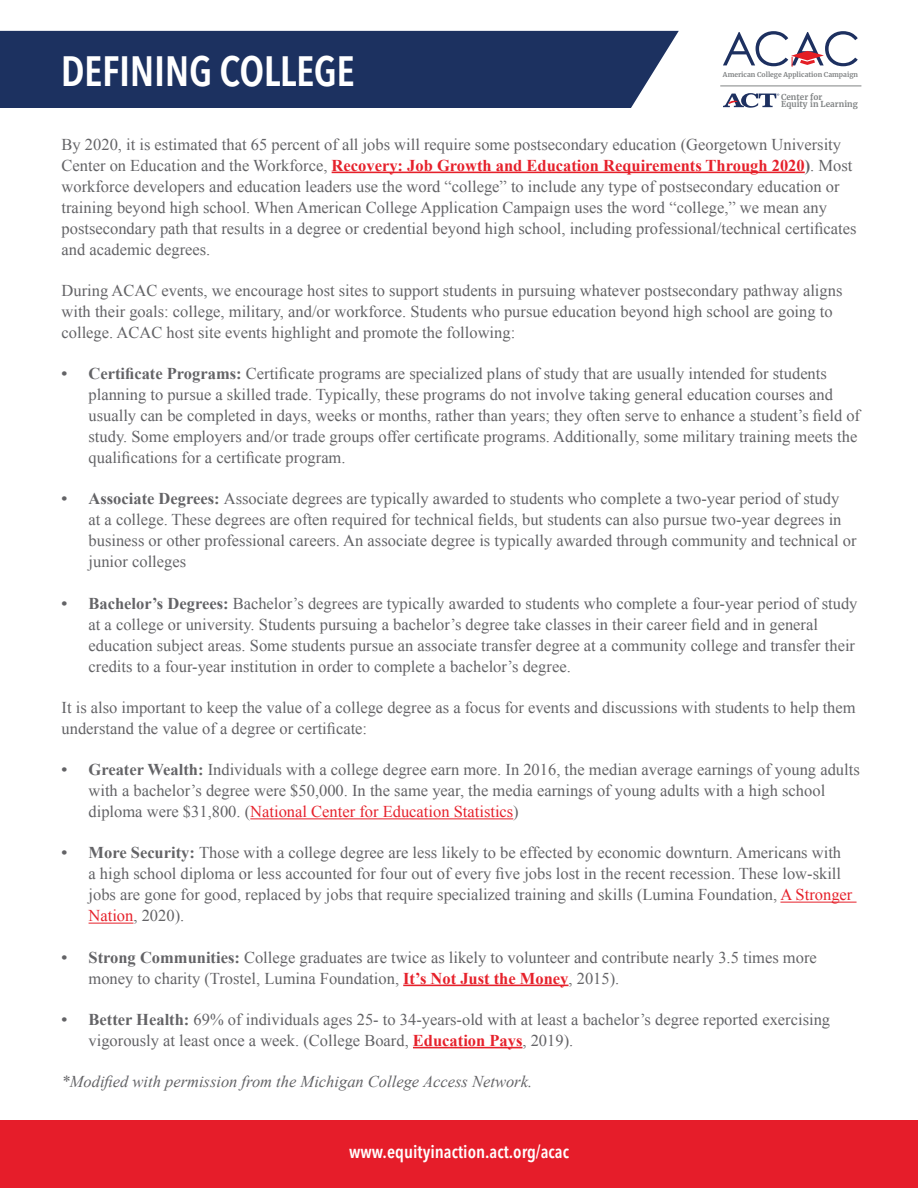
<style>
.page{position:relative;width:918px;height:1188px;background:#fff}
.page>*{position:absolute;margin:0;border:0;box-sizing:border-box;transform-origin:0 0}
.t1{font:600 condensed 42px "Avenir Next LT Pro";letter-spacing:-.01em;color:#fff}
.t2{font:600 condensed 18px "Avenir Next LT Pro";color:#fff}
.t3{font:16.5px/21px "Times New Roman";color:#636366}
.t4{font:italic 16.5px "Times New Roman";color:#636366}
.t5{font:700 8.1px/7.5px "Merriweather";color:#808384}
.t6{font:700 6.75px "Merriweather";color:#808384}
.s1{font-weight:700;color:#e6212b}
.s2{font-weight:700}
.s3{color:#e6222c}
.s4{color:#e6212b}
</style>
<div class="page">
<div style="left:0;top:1120px;width:918px;height:68px;background:#e61d2a"></div>
<div style="left:0;top:31px;width:679px;height:77px;background:#1c3160"></div>
<hr style="left:332px;top:172px;width:473px;height:1px;background:#e6212b">
<hr style="left:250px;top:818px;width:263px;height:1px;background:#e6222c">
<hr style="left:780px;top:902px;width:77px;height:1px;background:#e6212b">
<hr style="left:89px;top:923px;width:44px;height:1px;background:#e6212b">
<hr style="left:403px;top:985px;width:166px;height:1px;background:#e6212b">
<hr style="left:413px;top:1047px;width:110px;height:1px;background:#e6212b">
<svg style="left:723px;top:93px;width:56px;height:15px"></svg>
<hr style="left:720px;top:86px;width:141px;height:1px;background:#808384">
<svg style="left:723px;top:31px;width:135px;height:36px"></svg>
<h1 class="t1" style="left:61px;top:45px;width:295px">DEFINING COLLEGE</h1>
<p class="t6" style="left:723px;top:70px;width:137px">American College Application Campaign</p>
<p class="t5" style="left:781px;top:93px;width:78px">Center for<br>Equity in Learning</p>
<p class="t3" style="left:62px;top:133px;width:797px">By 2020, it is estimated that 65 percent of all jobs will require some postsecondary education (Georgetown University Center on Education and the Workforce, <span class="s1">Recovery: Job Growth and Education Requirements Through 2020</span><span class="s2">)</span>. Most workforce developers and education leaders use the word “college” to include any type of postsecondary education or training beyond high school. When American College Application Campaign uses the word “college,” we mean any postsecondary path that results in a degree or credential beyond high school, including professional/technical certificates and academic degrees.</p>
<p class="t3" style="left:62px;top:280px;width:782px">During ACAC events, we encourage host sites to support students in pursuing whatever postsecondary pathway aligns with their goals: college, military, and/or workforce. Students who pursue education beyond high school are going to college. ACAC host site events highlight and promote the following:</p>
<p class="t3" style="left:89px;top:363px;width:773px;text-indent:-27px"><span class="s2">• Certificate Programs:</span> Certificate programs are specialized plans of study that are usually intended for students planning to pursue a skilled trade. Typically, these programs do not involve taking general education courses and usually can be completed in days, weeks or months, rather than years; they often serve to enhance a student’s field of study. Some employers and/or trade groups offer certificate programs. Additionally, some military training meets the qualifications for a certificate program.</p>
<p class="t3" style="left:89px;top:488px;width:769px;text-indent:-27px"><span class="s2">• Associate Degrees:</span> Associate degrees are typically awarded to students who complete a two-year period of study<br>at a college. These degrees are often required for technical fields, but students can also pursue two-year degrees in business or other professional careers. An associate degree is typically awarded through community and technical or junior colleges</p>
<p class="t3" style="left:89px;top:592px;width:770px;text-indent:-27px"><span class="s2">• Bachelor’s Degrees:</span> Bachelor’s degrees are typically awarded to students who complete a four-year period of study at a college or university. Students pursuing a bachelor’s degree take classes in their career field and in general education subject areas. Some students pursue an associate transfer degree at a community college and transfer their credits to a four-year institution in order to complete a bachelor’s degree.</p>
<p class="t3" style="left:62px;top:697px;width:796px">It is also important to keep the value of a college degree as a focus for events and discussions with students to help them understand the value of a degree or certificate:</p>
<p class="t3" style="left:89px;top:759px;width:773px;text-indent:-27px"><span class="s2">• Greater Wealth:</span> Individuals with a college degree earn more. In 2016, the median average earnings of young adults with a bachelor’s degree were $50,000. In the same year, the media earnings of young adults with a high school diploma were $31,800. (<span class="s3">National Center for Education Statistics</span>)</p>
<p class="t3" style="left:89px;top:842px;width:765px;text-indent:-27px"><span class="s2">• More Security:</span> Those with a college degree are less likely to be effected by economic downturn. Americans with a high school diploma or less accounted for four out of every five jobs lost in the recent recession. These low-skill jobs are gone for good, replaced by jobs that require specialized training and skills (Lumina Foundation, <span class="s4">A Stronger Nation</span>, 2020).</p>
<p class="t3" style="left:89px;top:946px;width:730px;text-indent:-27px"><span class="s2">• Strong Communities:</span> College graduates are twice as likely to volunteer and contribute nearly 3.5 times more money to charity (Trostel, Lumina Foundation, <span class="s1">It’s Not Just the Money</span>, 2015).</p>
<p class="t3" style="left:89px;top:1009px;width:743px;text-indent:-27px"><span class="s2">• Better Health:</span> 69% of individuals ages 25- to 34-years-old with at least a bachelor’s degree reported exercising vigorously at least once a week. (College Board, <span class="s1">Education Pays</span>, 2019).</p>
<p class="t4" style="left:62px;top:1070px;width:472px">*Modified with permission from the Michigan College Access Network.</p>
<p class="t2" style="left:349px;top:1141px;width:221px">www.equityinaction.act.org/acac</p>
</div>
